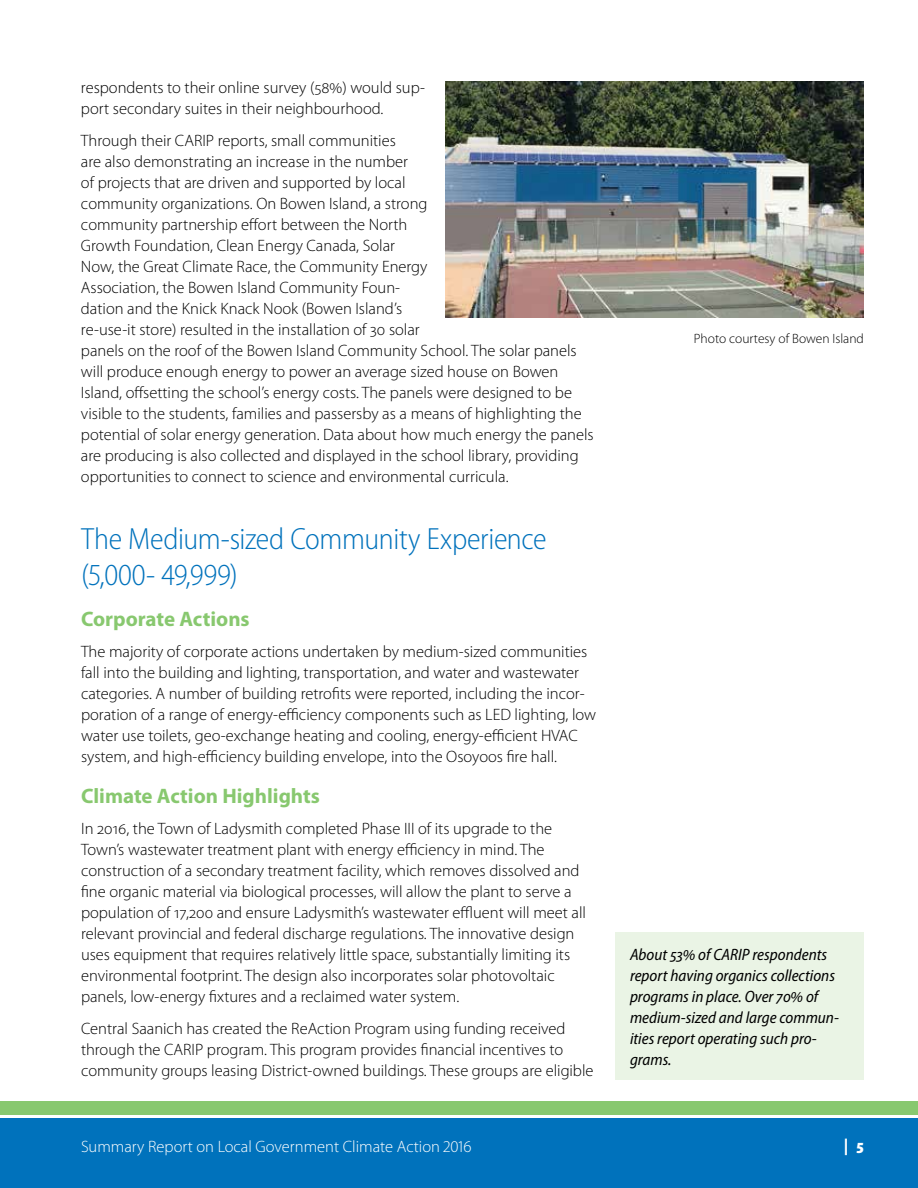
<style>
.page{position:relative;width:918px;height:1188px;background:#fff}
.page>*{position:absolute;margin:0;border:0;box-sizing:border-box;transform-origin:0 0}
.t1{font:300 semi-condensed 30.75px/36px "Myriad Pro";letter-spacing:-.01em;color:#0072bc}
.t2{font:700 21px "Myriad Pro";color:#88c86f}
.t3{font:300 16.5px/21px "Myriad Pro";color:#000}
.t4{font:italic semi-condensed 16.5px/21px "Myriad Pro";color:#000}
.t5{font:300 16.5px "Myriad Pro";color:#fff}
.t6{font:900 semi-condensed 16.5px "Myriad Pro";color:#fff}
.t7{font:300 13.5px "Myriad Pro";color:#000}
</style>
<div class="page">
<div style="left:0;top:1118px;width:918px;height:70px;background:#0072bc"></div>
<div style="left:0;top:1102px;width:918px;height:13px;background:#88c86f"></div>
<div style="left:615px;top:933px;width:249px;height:147px;background:#eaf4e5"></div>
<img style="left:445px;top:81px;width:419px;height:237px">
<p class="t3" style="left:81px;top:78px;width:345px">respondents to their online survey (58%) would sup&shy;port secondary suites in their neighbourhood.</p>
<p class="t3" style="left:81px;top:130px;width:514px">Through their CARIP reports, small communities<br>are also demonstrating an increase in the number<br>of projects that are driven and supported by local<br>community organizations. On Bowen Island, a strong<br>community partnership effort between the North<br>Growth Foundation, Clean Energy Canada, Solar<br>Now, the Great Climate Race, the Community Energy<br>Association, the Bowen Island Community Foun-<br>dation and the Knick Knack Nook (Bowen Island’s<br>re-use-it store) resulted in the installation of 30 solar<br>panels on the roof of the Bowen Island Community School. The solar panels will produce enough energy to power an average sized house on Bowen Island, offsetting the school’s energy costs. The panels were designed to be visible to the students, families and passersby as a means of highlighting the potential of solar energy generation. Data about how much energy the panels are producing is also collected and displayed in the school library, providing opportunities to connect to science and environmental curricula.</p>
<h1 class="t1" style="left:81px;top:522px;width:467px">The Medium-sized Community Experience (5,000- 49,999)</h1>
<p class="t2" style="left:81px;top:607px;width:170px">Corporate Actions</p>
<p class="t3" style="left:81px;top:642px;width:517px">The majority of corporate actions undertaken by medium-sized communities fall into the building and lighting, transportation, and water and wastewater categories. A number of building retrofits were reported, including the incor&shy;poration of a range of energy-efficiency components such as LED lighting, low water use toilets, geo-exchange heating and cooling, energy-efficient HVAC system, and high-efficiency building envelope, into the Osoyoos fire hall.</p>
<p class="t2" style="left:81px;top:784px;width:240px">Climate Action Highlights</p>
<p class="t3" style="left:81px;top:819px;width:507px">In 2016, the Town of Ladysmith completed Phase III of its upgrade to the Town’s wastewater treatment plant with energy efficiency in mind. The construction of a secondary treatment facility, which removes dissolved and fine organic material via biological processes, will allow the plant to serve a population of 17,200 and ensure Ladysmith’s wastewater effluent will meet all relevant provincial and federal discharge regulations. The innovative design uses equipment that requires relatively little space, substantially limiting its environmental footprint. The design also incorporates solar photovoltaic panels, low-energy fixtures and a reclaimed water system.</p>
<p class="t3" style="left:81px;top:1018px;width:514px">Central Saanich has created the ReAction Program using funding received through the CARIP program. This program provides financial incentives to community groups leasing District-owned buildings. These groups are eligible</p>
<p class="t7" style="left:694px;top:331px;width:172px">Photo courtesy of Bowen Island</p>
<p class="t4" style="left:630px;top:944px;width:210px">About 53% of CARIP respondents report having organics collections programs in place. Over 70% of medium-sized and large commun&shy;ities report operating such pro&shy;grams.</p>
<p class="t5" style="left:81px;top:1138px;width:392px">Summary Report on Local Government Climate Action 2016</p>
<p class="t6" style="left:844px;top:1136px;width:22px">| 5</p>
</div>
